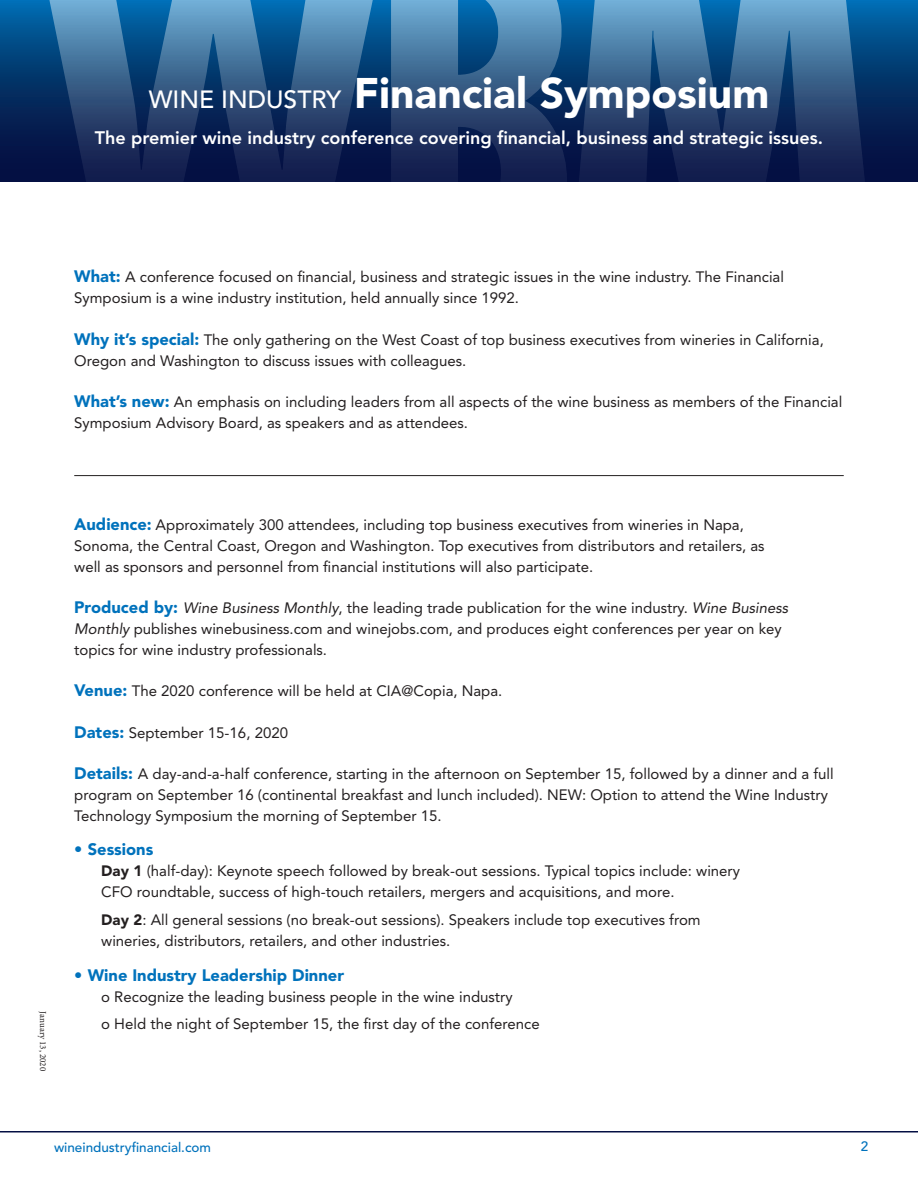
<style>
.page{position:relative;width:918px;height:1188px;background:#fff}
.page>*{position:absolute;margin:0;border:0;box-sizing:border-box;transform-origin:0 0}
.t1{font:700 condensed 450px "Futura";color:#fff}
.t2{font:900 42.45px "Avenir LT Std";color:#fff}
.t3{font:800 18px "Avenir LT Std";color:#fff}
.intro_text{font:900 16.5px "Avenir LT Std";color:#0072bc}
.intro_text-2{font:15px/21px "Avenir LT Std";color:#231f20}
.t4{font:500 13.5px "Avenir LT Std";color:#0072bc}
.t5{font:9px "Minion Pro";color:#231f20}
.s1{font-weight:500;font-size:24.75px}
.s2{font-weight:900;font-size:16.5px;color:#0072bc}
.s3{font-style:italic}
.s4{font-weight:900}
</style>
<div class="page">
<hr style="left:0;top:1131px;width:918px;height:1px;background:#040f43">
<svg style="left:0;top:0;width:918px;height:181px;background:#02336a"></svg>
<hr style="left:74px;top:475px;width:770px;height:1px;background:#231f20">
<h1 class="t1" style="left:33px;top:-182px;width:854px">WBM</h1>
<p class="t2" style="left:149px;top:67px;width:622px"><span class="s1">WINE INDUSTRY</span> Financial Symposium</p>
<p class="t3" style="left:95px;top:127px;width:730px">The premier wine industry conference covering financial, business and strategic issues.</p>
<p class="intro_text-2" style="left:74px;top:267px;width:711px"><span class="s2">What:</span> A conference focused on financial, business and strategic issues in the wine industry. The Financial<br>Symposium is a wine industry institution, held annually since 1992.</p>
<p class="intro_text-2" style="left:74px;top:329px;width:751px"><span class="s2">Why it’s special:</span> The only gathering on the West Coast of top business executives from wineries in California,<br>Oregon and Washington to discuss issues with colleagues.</p>
<p class="intro_text-2" style="left:74px;top:391px;width:770px"><span class="s2">What’s new:</span> An emphasis on including leaders from all aspects of the wine business as members of the Financial<br>Symposium Advisory Board, as speakers and as attendees.</p>
<p class="t5" style="left:49px;top:1011px;width:62px;rotate:90deg">January 13, 2020</p>
<p class="intro_text-2" style="left:74px;top:514px;width:692px"><span class="s2">Audience:</span> Approximately 300 attendees, including top business executives from wineries in Napa,<br>Sonoma, the Central Coast, Oregon and Washington. Top executives from distributors and retailers, as well as sponsors and personnel from financial institutions will also participate.</p>
<p class="intro_text-2" style="left:74px;top:598px;width:715px"><span class="s2">Produced by:</span> <span class="s3">Wine Business Monthly</span>, the leading trade publication for the wine industry. <span class="s3">Wine Business<br>Monthly</span> publishes winebusiness.com and winejobs.com, and produces eight conferences per year on key topics for wine industry professionals.</p>
<p class="intro_text-2" style="left:74px;top:681px;width:430px"><span class="s2">Venue:</span> The 2020 conference will be held at CIA@Copia, Napa.</p>
<p class="intro_text-2" style="left:74px;top:722px;width:215px"><span class="s2">Dates:</span> September 15-16, 2020</p>
<p class="intro_text-2" style="left:74px;top:763px;width:761px"><span class="s2">Details:</span> A day-and-a-half conference, starting in the afternoon on September 15, followed by a dinner and a full program on September 16 (continental breakfast and lunch included). NEW: Option to attend the Wine Industry<br>Technology Symposium the morning of September 15.</p>
<p class="intro_text" style="left:74px;top:840px;width:81px">• Sessions</p>
<p class="intro_text-2" style="left:101px;top:861px;width:640px"><span class="s4">Day 1</span> (half-day): Keynote speech followed by break-out sessions. Typical topics include: winery<br>CFO roundtable, success of high-touch retailers, mergers and acquisitions, and more.</p>
<p class="intro_text-2" style="left:101px;top:910px;width:601px"><span class="s4">Day 2</span>: All general sessions (no break-out sessions). Speakers include top executives from wineries, distributors, retailers, and other industries.</p>
<p class="intro_text" style="left:74px;top:965px;width:271px">• Wine Industry Leadership Dinner</p>
<p class="intro_text-2" style="left:101px;top:986px;width:413px">o Recognize the leading business people in the wine industry</p>
<p class="intro_text-2" style="left:101px;top:1014px;width:440px">o Held the night of September 15, the first day of the conference</p>
<p class="t4" style="left:54px;top:1140px;width:159px">wineindustryfinancial.com</p>
<p class="t4" style="left:861px;top:1139px;width:9px">2</p>
</div>
